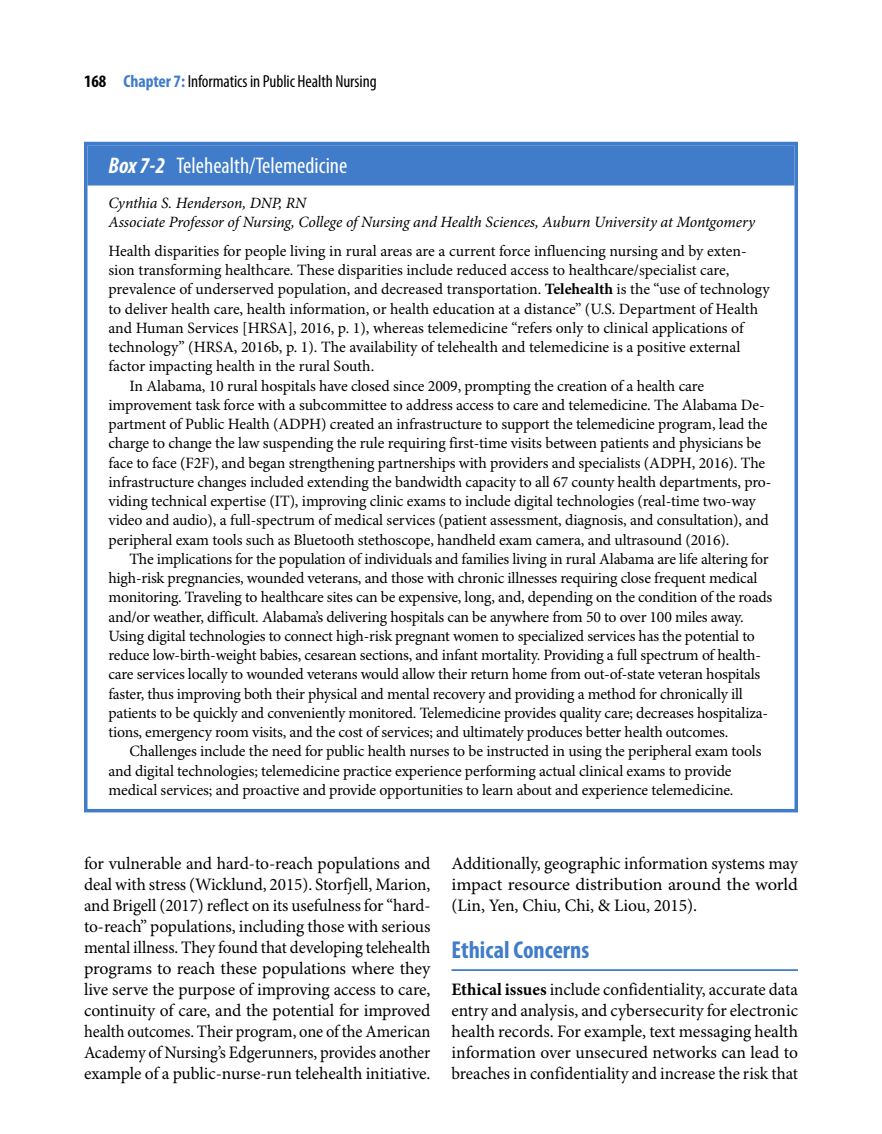
<style>
.page{position:relative;width:882px;height:1134px;background:#fff}
.page>*{position:absolute;margin:0;border:0;box-sizing:border-box;transform-origin:0 0}
.t1{font:700 condensed 24.5px "Myriad Pro";color:#407cc9}
.BX1_T{font:condensed 22.75px "Myriad Pro";color:#fff}
.TX{font:17.5px/21px "Minion Pro";letter-spacing:-.005em;color:#000;text-align:justify}
.TXL{font:17.5px/21px "Minion Pro";color:#000;text-align:justify}
.t2{font:condensed 17.5px "Myriad Pro";letter-spacing:-.005em;color:#000}
.BX1_TX{font:15.75px/19.2px "Minion Pro";letter-spacing:-.015em;color:#000}
.BX1_TXL{font:15.75px/19.2px "Minion Pro";color:#000}
.BX1_QUO_AU{font:italic 15.75px "Minion Pro";letter-spacing:-.01em;color:#000}
.BX1_AU{font:italic 15.75px "Minion Pro";letter-spacing:-.005em;color:#000}
.s1{font-weight:700}
.s2{font-weight:700;color:#407cc9}
.s3{font-weight:700;font-style:italic}
</style>
<div class="page">
<hr style="left:452px;top:969px;width:346px;height:2px;background:#407cc9">
<div style="left:88px;top:145px;width:706px;height:41px;background:#407cc9"></div>
<div style="left:84px;top:142px;width:714px;height:670px;border:4px solid #407cc9"></div>
<p class="t2" style="left:84px;top:71px;width:294px"><span class="s1">168</span> <span class="s2">Chapter 7:</span> Informatics in Public Health Nursing</p>
<p class="BX1_T" style="left:108px;top:153px;width:240px"><span class="s3">Box 7-2</span> Telehealth/Telemedicine</p>
<p class="BX1_AU" style="left:108px;top:193px;width:199px">Cynthia S. Henderson, DNP, RN</p>
<p class="BX1_QUO_AU" style="left:108px;top:213px;width:648px">Associate Professor of Nursing, College of Nursing and Health Sciences, Auburn University at Montgomery</p>
<p class="BX1_TXL" style="left:108px;top:242px;width:663px">Health disparities for people living in rural areas are a current force influencing nursing and by exten&shy;sion transforming healthcare. These disparities include reduced access to healthcare/specialist care, prevalence of underserved population, and decreased transportation. <span class="s1">Telehealth</span> is the “use of technology to deliver health care, health information, or health education at a distance” (U.S. Department of Health and Human Services [HRSA], 2016, p. 1), whereas telemedicine “refers only to clinical applications of technology” (HRSA, 2016b, p. 1). The availability of telehealth and telemedicine is a positive external factor impacting health in the rural South.</p>
<p class="BX1_TX" style="left:108px;top:377px;width:664px;text-indent:21px">In Alabama, 10 rural hospitals have closed since 2009, prompting the creation of a health care improvement task force with a subcommittee to address access to care and telemedicine. The Alabama De&shy;partment of Public Health (ADPH) created an infrastructure to support the telemedicine program, lead the charge to change the law suspending the rule requiring first-time visits between patients and physicians be face to face (F2F), and began strengthening partnerships with providers and specialists (ADPH, 2016). The infrastructure changes included extending the bandwidth capacity to all 67 county health departments, pro&shy;viding technical expertise (IT), improving clinic exams to include digital technologies (real-time two-way video and audio), a full-spectrum of medical services (patient assessment, diagnosis, and consultation), and peripheral exam tools such as Bluetooth stethoscope, handheld exam camera, and ultrasound (2016).</p>
<p class="BX1_TX" style="left:108px;top:550px;width:665px;text-indent:21px">The implications for the population of individuals and families living in rural Alabama are life altering for high-risk pregnancies, wounded veterans, and those with chronic illnesses requiring close frequent medical monitoring. Traveling to healthcare sites can be expensive, long, and, depending on the condition of the roads and/or weather, difficult. Alabama’s delivering hospitals can be anywhere from 50 to over 100 miles away.<br>Using digital technologies to connect high-risk pregnant women to specialized services has the potential to reduce low-birth-weight babies, cesarean sections, and infant mortality. Providing a full spectrum of health&shy;care services locally to wounded veterans would allow their return home from out-of-state veteran hospitals faster, thus improving both their physical and mental recovery and providing a method for chronically ill patients to be quickly and conveniently monitored. Telemedicine provides quality care; decreases hospitaliza&shy;tions, emergency room visits, and the cost of services; and ultimately produces better health outcomes.</p>
<p class="BX1_TX" style="left:108px;top:742px;width:654px;text-indent:21px">Challenges include the need for public health nurses to be instructed in using the peripheral exam tools and digital technologies; telemedicine practice experience performing actual clinical exams to provide medical services; and proactive and provide opportunities to learn about and experience telemedicine.</p>
<p class="TX" style="left:84px;top:853px;width:348px">for vulnerable and hard-to-reach populations and deal with stress (Wicklund, 2015). Storfjell, Marion, and Brigell (2017) reflect on its usefulness for “hard&shy;to-reach” populations, including those with serious mental illness. They found that developing telehealth programs to reach these populations where they live serve the purpose of improving access to care, continuity of care, and the potential for improved health outcomes. Their program, one of the American Academy of Nursing’s Edgerunners, provides another example of a public-nurse-run telehealth initiative.</p>
<p class="TX" style="left:452px;top:853px;width:348px">Additionally, geographic information systems may impact resource distribution around the world (Lin, Yen, Chiu, Chi, &amp; Liou, 2015).</p>
<h1 class="t1" style="left:452px;top:936px;width:139px">Ethical Concerns</h1>
<p class="TXL" style="left:452px;top:979px;width:348px"><span class="s1">Ethical issues</span> include confidentiality, accurate data entry and analysis, and cybersecurity for electronic health records. For example, text messaging health information over unsecured networks can lead to breaches in confidentiality and increase the risk that</p>
</div>
